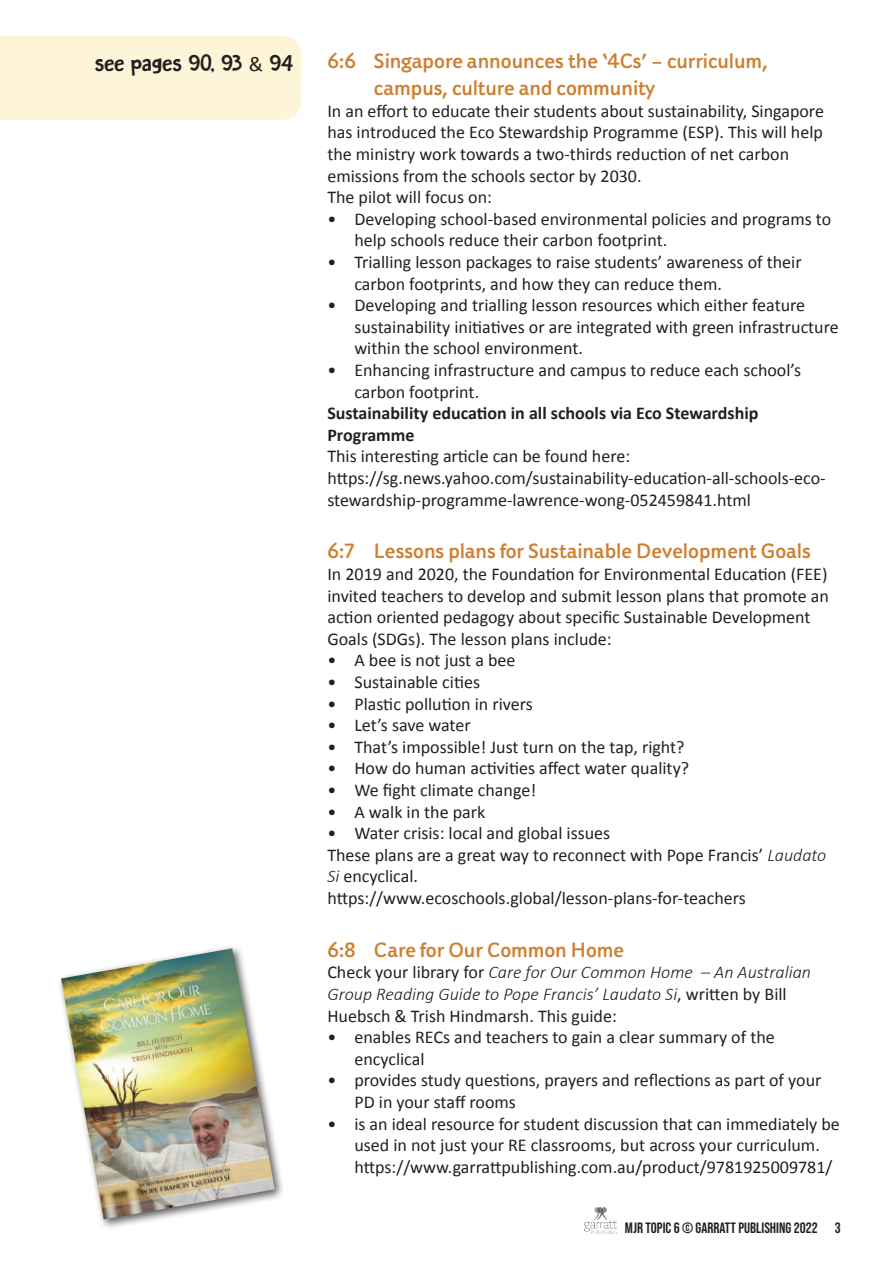
<style>
.page{position:relative;width:895px;height:1262px;background:#fff}
.page>*{position:absolute;margin:0;border:0;box-sizing:border-box;transform-origin:0 0}
.t1{font:500 22.5px/27px "Adderville ITC Std";color:#cd8032}
.t2{font:21px "DK Butterfly Ball";letter-spacing:-.025em;color:#231f20}
.t3{font:18px/21.6px "Calibri";color:#231f20}
.t4{font:italic 300 18px/21.6px "Calibri";color:#231f20}
.t5{font:700 18px/21.6px "Calibri";color:#231f20}
.t6{font:15px "Bebas Neue";color:#231f20}
.s1{font-family:"Calibri"}
.s2{font-weight:300;font-style:italic}
.s3{font-weight:400;font-style:normal}
</style>
<div class="page">
<img style="left:584px;top:1208px;width:32px;height:25px">
<div style="left:0;top:36px;width:301px;height:84px;background:#fef4d8"></div>
<div style="left:56px;top:944px;width:229px;height:286px;background:#231f20;opacity:.75"></div>
<img style="left:61px;top:948px;width:213px;height:271px">
<p class="t2" style="left:95px;top:47px;width:200px">see pages 90, 93 <span class="s1">&amp;</span> 94</p>
<p class="t1" style="left:374px;top:47px;width:395px;text-indent:-47px">6:6 Singapore announces the ‘4Cs’ – curriculum, campus, culture and community</p>
<p class="t3" style="left:327px;top:100px;width:498px">In an effort to educate their students about sustainability, Singapore has introduced the Eco Stewardship Programme (ESP). This will help the ministry work towards a two-thirds reduction of net carbon emissions from the schools sector by 2030.<br>The pilot will focus on:</p>
<p class="t3" style="left:354px;top:208px;width:478px;text-indent:-27px">• Developing school-based environmental policies and programs to help schools reduce their carbon footprint.</p>
<p class="t3" style="left:354px;top:251px;width:448px;text-indent:-27px">• Trialling lesson packages to raise students’ awareness of their carbon footprints, and how they can reduce them.</p>
<p class="t3" style="left:354px;top:294px;width:485px;text-indent:-27px">• Developing and trialling lesson resources which either feature sustainability initiatives or are integrated with green infrastructure within the school environment.</p>
<p class="t3" style="left:354px;top:359px;width:448px;text-indent:-27px">• Enhancing infrastructure and campus to reduce each school’s carbon footprint.</p>
<p class="t5" style="left:327px;top:402px;width:432px">Sustainability education in all schools via Eco Stewardship<br>Programme</p>
<p class="t3" style="left:327px;top:446px;width:499px">This interesting article can be found here: https://sg.news.yahoo.com/sustainability-education-all-schools-eco&shy;stewardship-programme-lawrence-wong-052459841.html</p>
<p class="t1" style="left:327px;top:537px;width:485px">6:7 Lessons plans for Sustainable Development Goals</p>
<p class="t3" style="left:327px;top:563px;width:503px">In 2019 and 2020, the Foundation for Environmental Education (FEE) invited teachers to develop and submit lesson plans that promote an action oriented pedagogy about specific Sustainable Development Goals (SDGs). The lesson plans include:</p>
<p class="t3" style="left:327px;top:650px;width:189px">• A bee is not just a bee</p>
<p class="t3" style="left:327px;top:671px;width:154px">• Sustainable cities</p>
<p class="t3" style="left:327px;top:693px;width:207px">• Plastic pollution in rivers</p>
<p class="t3" style="left:327px;top:714px;width:145px">• Let’s save water</p>
<p class="t3" style="left:327px;top:736px;width:358px">• That’s impossible! Just turn on the tap, right?</p>
<p class="t3" style="left:327px;top:758px;width:363px">• How do human activities affect water quality?</p>
<p class="t3" style="left:327px;top:779px;width:210px">• We fight climate change!</p>
<p class="t3" style="left:327px;top:801px;width:159px">• A walk in the park</p>
<p class="t3" style="left:327px;top:822px;width:500px">• Water crisis: local and global issues<br>These plans are a great way to reconnect with Pope Francis’ <span class="s2">Laudato Si</span> encyclical. https://www.ecoschools.global/lesson-plans-for-teachers</p>
<p class="t1" style="left:327px;top:936px;width:298px">6:8 Care for Our Common Home</p>
<p class="t4" style="left:327px;top:961px;width:485px"><span class="s3">Check your library for</span> Care for Our Common Home – An Australian<br>Group Reading Guide to Pope Francis’ Laudato Si<span class="s3">, written by Bill<br>Huebsch &amp; Trish Hindmarsh. This guide:</span></p>
<p class="t3" style="left:354px;top:1027px;width:422px;text-indent:-27px">• enables RECs and teachers to gain a clear summary of the encyclical</p>
<p class="t3" style="left:354px;top:1070px;width:468px;text-indent:-27px">• provides study questions, prayers and reflections as part of your<br>PD in your staff rooms</p>
<p class="t3" style="left:354px;top:1113px;width:486px;text-indent:-27px">• is an ideal resource for student discussion that can immediately be used in not just your RE classrooms, but across your curriculum. https://www.garrattpublishing.com.au/product/9781925009781/</p>
<p class="t6" style="left:624px;top:1219px;width:217px">MJR TOPIC 6 © GARRATT PUBLISHING 2022 3</p>
</div>
